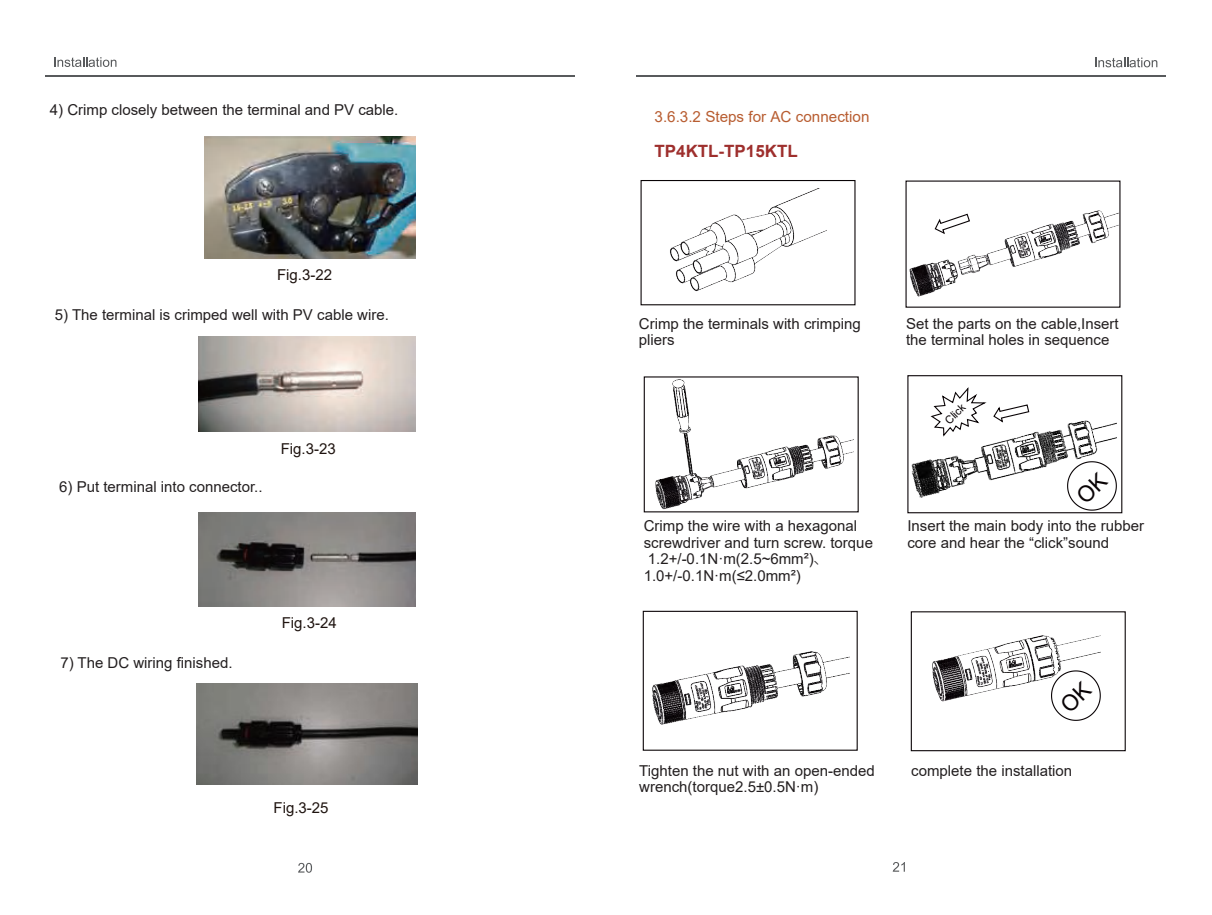
<style>
.page{position:relative;width:1212px;height:915px;background:#fff}
.page>*{position:absolute;margin:0;border:0;box-sizing:border-box;transform-origin:0 0}
.t1{font:700 16.95px "Arial";color:#9e2f2d}
.t2{font:15.15px "Arial";color:#b85d31}
.t3{font:15px/16.5px "Arial";color:#231f20}
.t4{font:15px "Arial";color:#1f1410}
.t5{font:10.95px "Arial";color:#090305}
.s1{font-family:"Source Han Sans CN";font-weight:300}
</style>
<div class="page">
<hr style="left:45px;top:75px;width:529px;height:1px;background:#585a5c">
<hr style="left:637px;top:75px;width:529px;height:1px;background:#585a5c">
<svg style="left:54px;top:57px;width:62px;height:10px"></svg>
<svg style="left:1095px;top:57px;width:62px;height:10px"></svg>
<img style="left:198px;top:336px;width:218px;height:95px">
<img style="left:198px;top:512px;width:218px;height:94px">
<img style="left:197px;top:683px;width:220px;height:101px">
<img style="left:205px;top:137px;width:211px;height:121px">
<svg style="left:905px;top:180px;width:215px;height:127px"></svg>
<svg style="left:640px;top:180px;width:215px;height:125px"></svg>
<img style="left:665px;top:188px;width:161px;height:109px">
<img style="left:907px;top:202px;width:211px;height:96px">
<svg style="left:644px;top:376px;width:215px;height:136px"></svg>
<img style="left:652px;top:377px;width:201px;height:134px">
<svg style="left:643px;top:610px;width:215px;height:140px"></svg>
<img style="left:649px;top:639px;width:200px;height:87px">
<svg style="left:298px;top:862px;width:14px;height:10px"></svg>
<svg style="left:893px;top:862px;width:12px;height:9px"></svg>
<svg style="left:907px;top:375px;width:215px;height:138px"></svg>
<svg style="left:911px;top:611px;width:215px;height:140px"></svg>
<p class="t3" style="left:50px;top:102px;width:350px">4) Crimp closely between the terminal and PV cable.</p>
<p class="t4" style="left:277px;top:264px;width:57px">Fig.3-22</p>
<p class="t3" style="left:55px;top:306px;width:335px">5) The terminal is crimped well with PV cable wire.</p>
<p class="t3" style="left:59px;top:477px;width:205px">6) Put terminal into connector..</p>
<p class="t4" style="left:281px;top:438px;width:57px">Fig.3-23</p>
<p class="t3" style="left:60px;top:653px;width:174px">7) The DC wiring finished.</p>
<p class="t4" style="left:282px;top:612px;width:57px">Fig.3-24</p>
<p class="t4" style="left:274px;top:796px;width:57px">Fig.3-25</p>
<p class="t2" style="left:654px;top:106px;width:216px">3.6.3.2 Steps for AC connection</p>
<p class="t1" style="left:654px;top:139px;width:145px">TP4KTL-TP15KTL</p>
<p class="t3" style="left:639px;top:315px;width:223px">Crimp the terminals with crimping pliers</p>
<p class="t3" style="left:906px;top:315px;width:214px">Set the parts on the cable,Insert the terminal holes in sequence</p>
<p class="t5" style="left:941px;top:416px;width:25px;rotate:-44deg">Click</p>
<p class="t3" style="left:644px;top:517px;width:231px">Crimp the wire with a hexagonal screwdriver and turn screw. torque<br>1.2+/-0.1N·m(2.5~6mm²)<span class="s1">、<br></span>1.0+/-0.1N·m(≤2.0mm²)</p>
<p class="t3" style="left:907px;top:517px;width:238px">Insert the main body into the rubber core and hear the “click”sound</p>
<p class="t3" style="left:639px;top:761px;width:237px">Tighten the nut with an open-ended wrench(torque2.5±0.5N·m)</p>
<p class="t3" style="left:911px;top:762px;width:162px">complete the installation</p>
</div>
